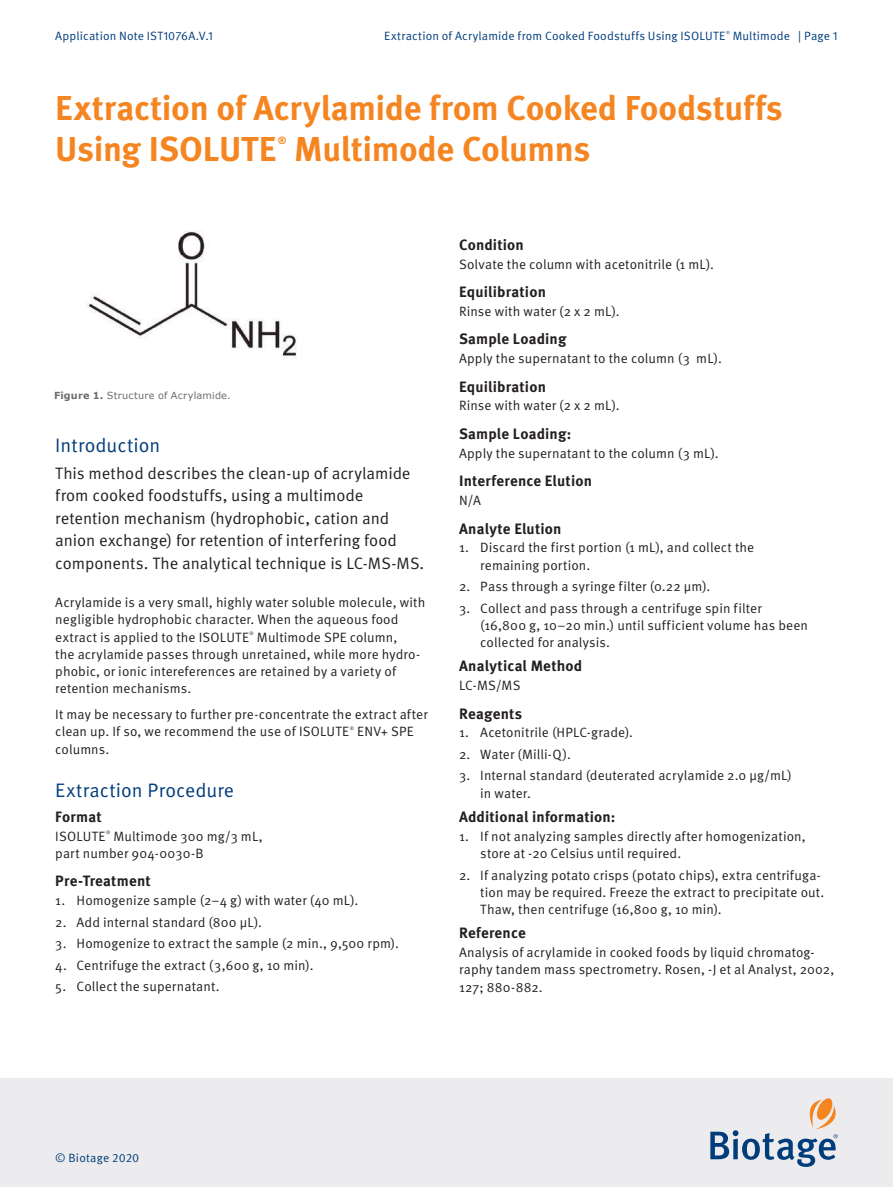
<style>
.page{position:relative;width:893px;height:1187px;background:#fff}
.page>*{position:absolute;margin:0;border:0;box-sizing:border-box;transform-origin:0 0}
.t1{font:700 34.5px/41.4px "Meta OT";letter-spacing:-.01em;color:#f58520}
.t2{font:19.5px "Meta OT Norm";letter-spacing:.01em;color:#013c7b}
.t3{font:16.5px/22.5px "Meta OT Norm";letter-spacing:-.005em;color:#231f20}
.t4{font:700 15px "Meta OT";letter-spacing:.01em;color:#231f20}
.t5{font:13.5px/17.2px "Meta OT Norm";letter-spacing:.005em;color:#231f20}
.t6{font:12px "Meta OT Norm";letter-spacing:.015em;color:#013c7b}
.t7{font:700 10.35px "Meta OT";color:#f58520}
.t8{font:9.75px "Verdana";letter-spacing:.015em;color:#6c6d70}
.t9{font:4.8px "Meta OT Norm";color:#231f20}
.t10{font:4.35px "Meta OT Norm";color:#013c7b}
.s1{font-weight:700}
</style>
<div class="page">
<div style="left:0;top:1078px;width:893px;height:108px;background:#ececee"></div>
<svg style="left:710px;top:1098px;width:128px;height:68px"></svg>
<img style="left:86px;top:231px;width:211px;height:128px">
<p class="t6" style="left:55px;top:29px;width:159px">Application Note IST1076A.V.1</p>
<p class="t6" style="left:384px;top:29px;width:343px">Extraction of Acrylamide from Cooked Foodstuffs Using ISOLUTE</p>
<p class="t10" style="left:726px;top:30px;width:5px">®</p>
<p class="t6" style="left:733px;top:29px;width:107px">Multimode | Page 1</p>
<h1 class="t1" style="left:55px;top:88px;width:729px">Extraction of Acrylamide from Cooked Foodstuffs<br>Using ISOLUTE</h1>
<p class="t7" style="left:278px;top:134px;width:10px">®</p>
<h1 class="t1" style="left:294px;top:129px;width:298px">Multimode Columns</h1>
<p class="t8" style="left:54px;top:389px;width:178px"><span class="s1">Figure 1.</span> Structure of Acrylamide.</p>
<h2 class="t2" style="left:55px;top:433px;width:107px">Introduction</h2>
<p class="t3" style="left:55px;top:462px;width:370px">This method describes the clean-up of acrylamide from cooked foodstuffs, using a multimode retention mechanism (hydrophobic, cation and anion exchange) for retention of interfering food components. The analytical technique is LC-MS-MS.</p>
<p class="t5" style="left:55px;top:594px;width:372px">Acrylamide is a very small, highly water soluble molecule, with negligible hydrophobic character. When the aqueous food extract is applied to the ISOLUTE</p>
<p class="t5" style="left:55px;top:628px;width:366px;text-indent:202px">Multimode SPE column,<br>the acrylamide passes through unretained, while more hydro&shy;phobic, or ionic intereferences are retained by a variety of retention mechanisms.</p>
<p class="t5" style="left:55px;top:706px;width:374px">It may be necessary to further pre-concentrate the extract after clean up. If so, we recommend the use of ISOLUTE</p>
<p class="t9" style="left:250px;top:631px;width:6px">®</p>
<p class="t9" style="left:350px;top:725px;width:6px">®</p>
<p class="t5" style="left:357px;top:723px;width:58px">ENV+ SPE</p>
<p class="t5" style="left:55px;top:740px;width:56px">columns.</p>
<h2 class="t2" style="left:55px;top:779px;width:180px">Extraction Procedure</h2>
<p class="t4" style="left:55px;top:807px;width:48px">Format</p>
<p class="t5" style="left:55px;top:827px;width:52px">ISOLUTE</p>
<p class="t9" style="left:106px;top:829px;width:6px">®</p>
<p class="t5" style="left:55px;top:827px;width:209px;text-indent:58px">Multimode 300 mg/3 mL, part number 904-0030-B</p>
<p class="t4" style="left:55px;top:872px;width:97px">Pre-Treatment</p>
<p class="t5" style="left:55px;top:892px;width:305px">1. Homogenize sample (2–4 g) with water (40 mL).</p>
<p class="t5" style="left:55px;top:913px;width:208px">2. Add internal standard (800 μL).</p>
<p class="t5" style="left:55px;top:935px;width:345px">3. Homogenize to extract the sample (2 min., 9,500 rpm).</p>
<p class="t5" style="left:55px;top:956px;width:260px">4. Centrifuge the extract (3,600 g, 10 min).</p>
<p class="t5" style="left:55px;top:978px;width:166px">5. Collect the supernatant.</p>
<p class="t4" style="left:459px;top:236px;width:66px">Condition</p>
<p class="t5" style="left:459px;top:256px;width:257px">Solvate the column with acetonitrile (1 mL).</p>
<p class="t4" style="left:459px;top:283px;width:88px">Equilibration</p>
<p class="t5" style="left:459px;top:303px;width:162px">Rinse with water (2 x 2 mL).</p>
<p class="t4" style="left:459px;top:330px;width:109px">Sample Loading</p>
<p class="t5" style="left:459px;top:350px;width:264px">Apply the supernatant to the column (3 mL).</p>
<p class="t4" style="left:459px;top:377px;width:88px">Equilibration</p>
<p class="t5" style="left:459px;top:397px;width:162px">Rinse with water (2 x 2 mL).</p>
<p class="t4" style="left:459px;top:425px;width:114px">Sample Loading:</p>
<p class="t5" style="left:459px;top:445px;width:261px">Apply the supernatant to the column (3 mL).</p>
<p class="t4" style="left:459px;top:472px;width:135px">Interference Elution</p>
<p class="t5" style="left:459px;top:492px;width:23px">N/A</p>
<p class="t4" style="left:459px;top:519px;width:104px">Analyte Elution</p>
<p class="t5" style="left:480px;top:539px;width:276px;text-indent:-21px">1. Discard the first portion (1 mL), and collect the remaining portion.</p>
<p class="t5" style="left:459px;top:578px;width:253px">2. Pass through a syringe filter (0.22 µm).</p>
<p class="t5" style="left:480px;top:599px;width:329px;text-indent:-21px">3. Collect and pass through a centrifuge spin filter (16,800 g, 10–20 min.) until sufficient volume has been collected for analysis.</p>
<p class="t4" style="left:459px;top:657px;width:125px">Analytical Method</p>
<p class="t5" style="left:459px;top:677px;width:63px">LC-MS/MS</p>
<p class="t4" style="left:459px;top:704px;width:65px">Reagents</p>
<p class="t5" style="left:459px;top:724px;width:176px">1. Acetonitrile (HPLC-grade).</p>
<p class="t5" style="left:459px;top:746px;width:113px">2. Water (Milli-Q).</p>
<p class="t5" style="left:480px;top:767px;width:313px;text-indent:-21px">3. Internal standard (deuterated acrylamide 2.0 µg/mL) in water.</p>
<p class="t4" style="left:459px;top:807px;width:158px">Additional information:</p>
<p class="t5" style="left:480px;top:827px;width:327px;text-indent:-21px">1. If not analyzing samples directly after homogenization, store at -20 Celsius until required.</p>
<p class="t5" style="left:480px;top:866px;width:346px;text-indent:-21px">2. If analyzing potato crisps (potato chips), extra centrifuga&shy;tion may be required. Freeze the extract to precipitate out.<br>Thaw, then centrifuge (16,800 g, 10 min).</p>
<p class="t4" style="left:459px;top:924px;width:68px">Reference</p>
<p class="t5" style="left:459px;top:944px;width:377px">Analysis of acrylamide in cooked foods by liquid chromatog&shy;raphy tandem mass spectrometry. Rosen, -J et al Analyst, 2002,<br>127; 880-882.</p>
<p class="t6" style="left:55px;top:1150px;width:85px">© Biotage 2020</p>
</div>
